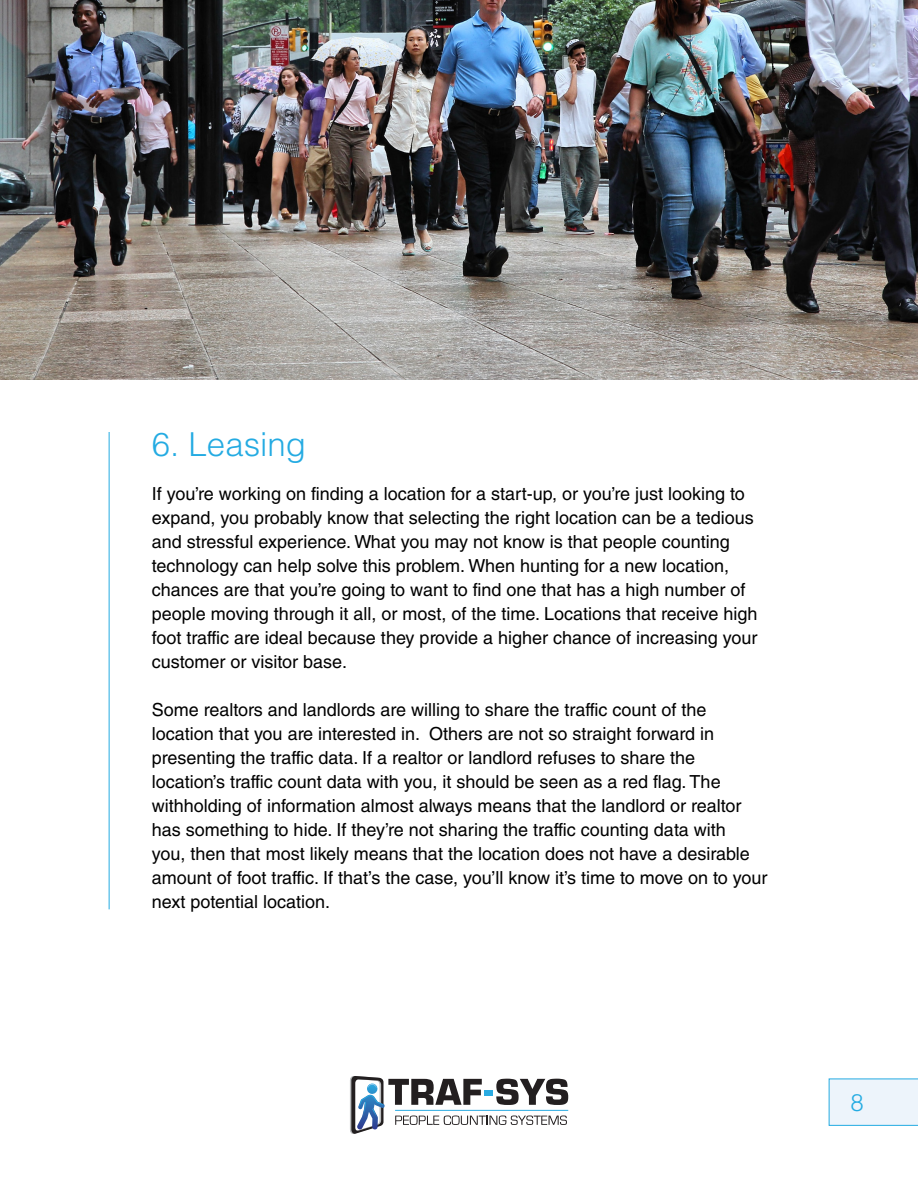
<style>
.page{position:relative;width:918px;height:1188px;background:#fff}
.page>*{position:absolute;margin:0;border:0;box-sizing:border-box;transform-origin:0 0}
.t1{font:300 33px "Helvetica LT Std";color:#24abe2}
.t2{font:300 24px "Helvetica LT Std";color:#24abe2}
.t3{font:18px/24px "Helvetica LT Std";color:#000}
</style>
<div class="page">
<svg style="left:829px;top:1079px;width:89px;height:47px;background:#e5f1fa"></svg>
<svg style="left:350px;top:1076px;width:218px;height:58px"></svg>
<hr style="left:395px;top:1110px;width:173px;height:1px;background:#2aabe2">
<img style="left:0;top:0;width:918px;height:380px">
<hr style="left:109px;top:432px;width:1px;height:477px;background:#24abe2">
<h1 class="t1" style="left:152px;top:423px;width:156px">6. Leasing</h1>
<p class="t3" style="left:152px;top:482px;width:607px">If you’re working on finding a location for a start-up, or you’re just looking to expand, you probably know that selecting the right location can be a tedious and stressful experience. What you may not know is that people counting technology can help solve this problem. When hunting for a new location, chances are that you’re going to want to find one that has a high number of people moving through it all, or most, of the time. Locations that receive high foot traffic are ideal because they provide a higher chance of increasing your customer or visitor base.</p>
<p class="t3" style="left:152px;top:698px;width:617px">Some realtors and landlords are willing to share the traffic count of the location that you are interested in. Others are not so straight forward in presenting the traffic data. If a realtor or landlord refuses to share the location’s traffic count data with you, it should be seen as a red flag. The withholding of information almost always means that the landlord or realtor has something to hide. If they’re not sharing the traffic counting data with<br>you, then that most likely means that the location does not have a desirable amount of foot traffic. If that’s the case, you’ll know it’s time to move on to your next potential location.</p>
<h2 class="t2" style="left:851px;top:1087px;width:15px">8</h2>
</div>
